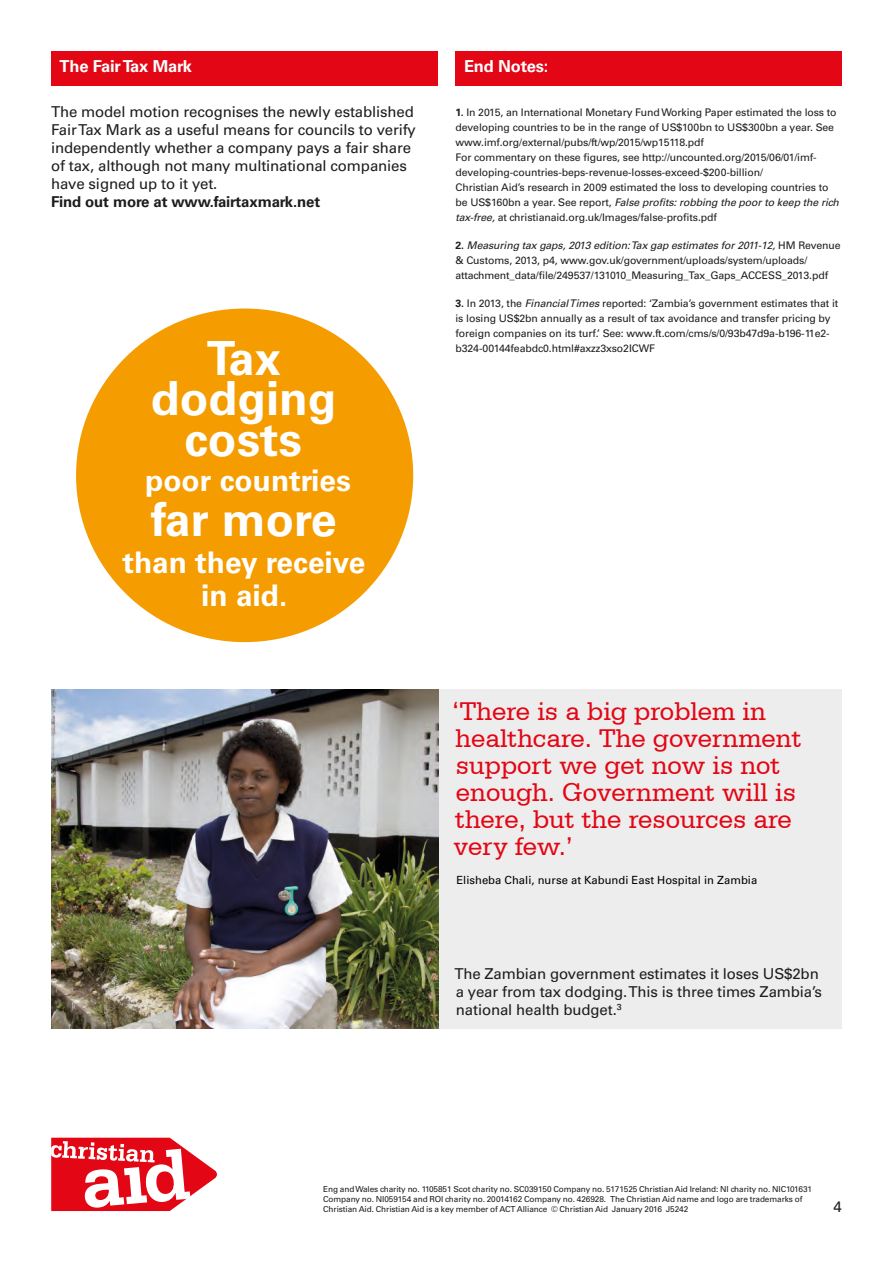
<style>
.page{position:relative;width:893px;height:1263px;background:#fff}
.page>*{position:absolute;margin:0;border:0;box-sizing:border-box;transform-origin:0 0}
.t1{font:700 46.95px/40.8px "Univers CA";color:#fff;text-align:center}
.t2{font:700 46.5px "Univers CA";color:#fff}
.t3{font:700 29.85px/33px "Univers CA";color:#fff;text-align:center}
.t4{font:27px/27px "Serifa BT";color:#e30614}
.t5{font:700 16.5px "Univers CA";letter-spacing:-.01em;color:#fff}
.t6{font:15px/18px "Univers CA";letter-spacing:-.01em;color:#1d1d1b}
.t7{font:700 15px "Univers CA";letter-spacing:-.01em;color:#1d1d1b}
.t8{font:11.25px "Univers CA";color:#020203}
.t9{font:10.5px/15px "Univers CA";letter-spacing:-.01em;color:#1d1d1b}
.t10{font:8.25px/9.8px "Univers CA";letter-spacing:-.01em;color:#1d1d1b}
.s1{font-weight:700}
.s2{font-style:italic}
</style>
<div class="page">
<div style="left:51px;top:689px;width:791px;height:339px;background:#ededed"></div>
<div style="left:455px;top:51px;width:387px;height:34px;background:#e30614"></div>
<svg style="left:51px;top:1138px;width:166px;height:73px"></svg>
<div style="left:51px;top:51px;width:386px;height:34px;background:#e30614"></div>
<img style="left:51px;top:689px;width:387px;height:339px">
<div style="left:76px;top:308px;width:337px;height:334px;background:#f59d00;border-radius:50%"></div>
<h3 class="t5" style="left:60px;top:56px;width:134px">The Fair Tax Mark</h3>
<h3 class="t6" style="left:51px;top:102px;width:366px">The model motion recognises the newly established Fair Tax Mark as a useful means for councils to verify independently whether a company pays a fair share of tax, although not many multinational companies have signed up to it yet.</h3>
<h3 class="t7" style="left:51px;top:192px;width:271px">Find out more at www.fairtaxmark.net</h3>
<h1 class="t1" style="left:151px;top:338px;width:187px">Tax dodging costs</h1>
<h3 class="t3" style="left:145px;top:464px;width:207px">poor countries</h3>
<h2 class="t2" style="left:151px;top:492px;width:187px">far more</h2>
<h3 class="t3" style="left:122px;top:546px;width:244px">than they receive in aid.</h3>
<h3 class="t5" style="left:464px;top:56px;width:86px">End Notes:</h3>
<p class="t9" style="left:455px;top:105px;width:385px"><span class="s1">1.</span> In 2015, an International Monetary Fund Working Paper estimated the loss to developing countries to be in the range of US$100bn to US$300bn a year. See www.imf.org/external/pubs/ft/wp/2015/wp15118.pdf<br>For commentary on these figures, see http://uncounted.org/2015/06/01/imf&shy;developing-countries-beps-revenue-losses-exceed-$200-billion/<br>Christian Aid’s research in 2009 estimated the loss to developing countries to be US$160bn a year. See report, <span class="s2">False profits: robbing the poor to keep the rich tax-free,</span> at christianaid.org.uk/Images/false-profits.pdf</p>
<p class="t9" style="left:455px;top:238px;width:387px"><span class="s1">2.</span> <span class="s2">Measuring tax gaps, 2013 edition: Tax gap estimates for 2011-12,</span> HM Revenue &amp; Customs, 2013, p4, www.gov.uk/government/uploads/system/uploads/ attachment_data/file/249537/131010_Measuring_Tax_Gaps_ACCESS_2013.pdf</p>
<p class="t9" style="left:455px;top:295px;width:384px"><span class="s1">3.</span> In 2013, the <span class="s2">Financial Times</span> reported: ‘Zambia’s government estimates that it is losing US$2bn annually as a result of tax avoidance and transfer pricing by foreign companies on its turf.’ See: www.ft.com/cms/s/0/93b47d9a-b196-11e2- b324-00144feabdc0.html#axzz3xso2ICWF</p>
<h3 class="t4" style="left:452px;top:698px;width:351px">‘There is a big problem in healthcare. The government support we get now is not enough. Government will is there, but the resources are very few.’</h3>
<p class="t8" style="left:456px;top:873px;width:302px">Elisheba Chali, nurse at Kabundi East Hospital in Zambia</p>
<h3 class="t6" style="left:454px;top:965px;width:369px">The Zambian government estimates it loses US$2bn a year from tax dodging. This is three times Zambia’s national health budget.<sup>3</sup></h3>
<p class="t10" style="left:323px;top:1185px;width:490px">Eng and Wales charity no. 1105851 Scot charity no. SC039150 Company no. 5171525 Christian Aid Ireland: NI charity no. NIC101631<br>Company no. NI059154 and ROI charity no. 20014162 Company no. 426928. The Christian Aid name and logo are trademarks of<br>Christian Aid. Christian Aid is a key member of ACT Alliance © Christian Aid January 2016 J5242</p>
<h3 class="t6" style="left:834px;top:1198px;width:10px">4</h3>
</div>
